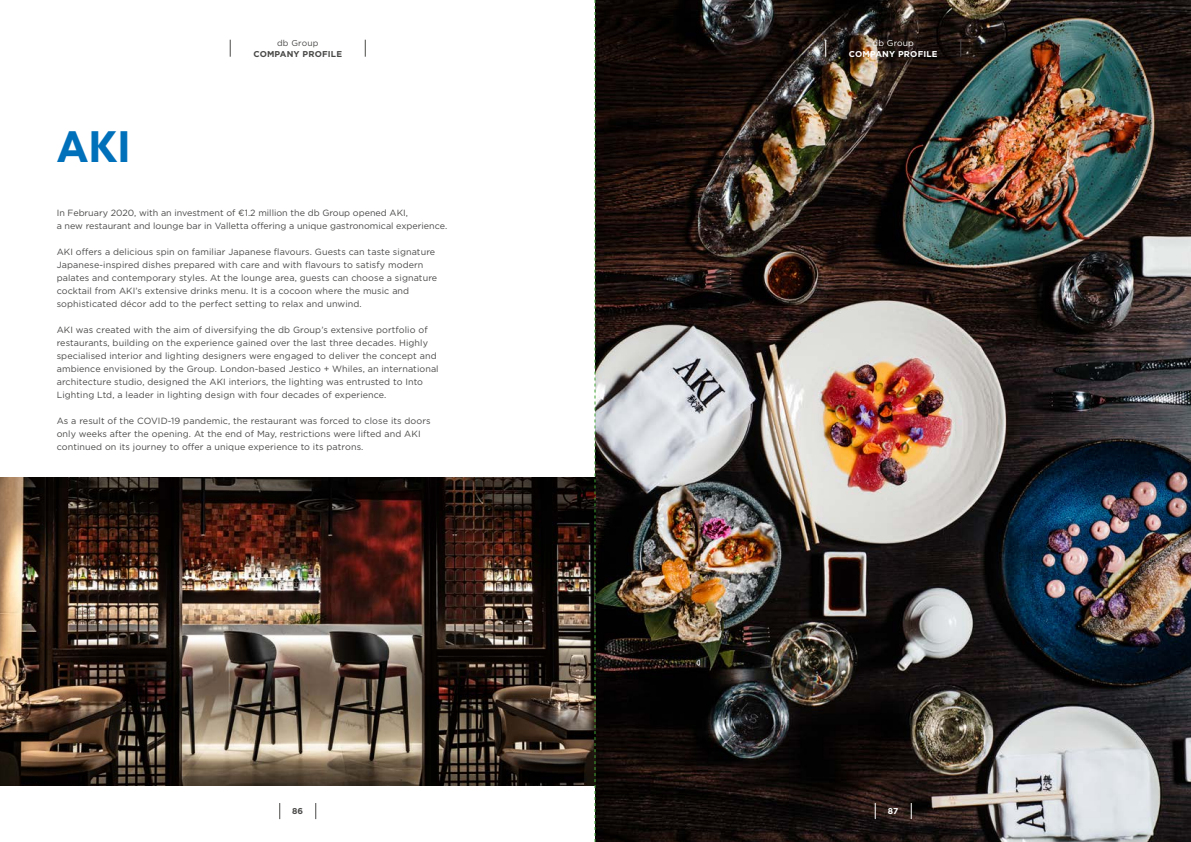
<style>
.page{position:relative;width:1191px;height:842px;background:#fff}
.page>*{position:absolute;margin:0;border:0;box-sizing:border-box;transform-origin:0 0}
.t1{font:700 44px "Mont";color:#0070ba}
.t2{font:9px/13px "Gotham";letter-spacing:.01em;color:#4a4a49}
.t3{font:700 8.5px "Gotham";letter-spacing:.02em;color:#4a4a49}
.t4{font:700 8.5px "Gotham";letter-spacing:.02em;color:#fff}
.t5{font:8.5px "Gotham";letter-spacing:.02em;color:#4a4a49}
.t6{font:8.5px "Gotham";letter-spacing:.02em;color:#fff}
</style>
<div class="page">
<svg style="left:230px;top:40px;width:1px;height:17px"></svg>
<svg style="left:365px;top:40px;width:1px;height:17px"></svg>
<svg style="left:279px;top:803px;width:1px;height:16px"></svg>
<svg style="left:315px;top:803px;width:1px;height:16px"></svg>
<img style="left:596px;top:0;width:595px;height:842px">
<img style="left:0;top:477px;width:595px;height:308px">
<svg style="left:825px;top:40px;width:1px;height:17px"></svg>
<svg style="left:960px;top:40px;width:1px;height:17px"></svg>
<svg style="left:875px;top:803px;width:1px;height:16px"></svg>
<svg style="left:911px;top:803px;width:1px;height:16px"></svg>
<svg style="left:595px;top:0;width:1px;height:842px"></svg>
<h1 class="t1" style="left:57px;top:118px;width:76px">AKI</h1>
<p class="t5" style="left:277px;top:38px;width:43px">db Group</p>
<p class="t3" style="left:253px;top:49px;width:90px">COMPANY PROFILE</p>
<p class="t2" style="left:57px;top:206px;width:392px">In February 2020, with an investment of €1.2 million the db Group opened AKI,<br>a new restaurant and lounge bar in Valletta offering a unique gastronomical experience.</p>
<p class="t2" style="left:57px;top:245px;width:382px">AKI offers a delicious spin on familiar Japanese flavours. Guests can taste signature Japanese-inspired dishes prepared with care and with flavours to satisfy modern palates and contemporary styles. At the lounge area, guests can choose a signature cocktail from AKI’s extensive drinks menu. It is a cocoon where the music and sophisticated décor add to the perfect setting to relax and unwind.</p>
<p class="t2" style="left:57px;top:323px;width:383px">AKI was created with the aim of diversifying the db Group’s extensive portfolio of restaurants, building on the experience gained over the last three decades. Highly specialised interior and lighting designers were engaged to deliver the concept and ambience envisioned by the Group. London-based Jestico + Whiles, an international architecture studio, designed the AKI interiors, the lighting was entrusted to Into Lighting Ltd, a leader in lighting design with four decades of experience.</p>
<p class="t2" style="left:57px;top:414px;width:375px">As a result of the COVID-19 pandemic, the restaurant was forced to close its doors only weeks after the opening. At the end of May, restrictions were lifted and AKI continued on its journey to offer a unique experience to its patrons.</p>
<p class="t3" style="left:292px;top:806px;width:12px">86</p>
<p class="t6" style="left:872px;top:38px;width:43px">db Group</p>
<p class="t4" style="left:849px;top:49px;width:90px">COMPANY PROFILE</p>
<p class="t4" style="left:888px;top:806px;width:12px">87</p>
</div>
